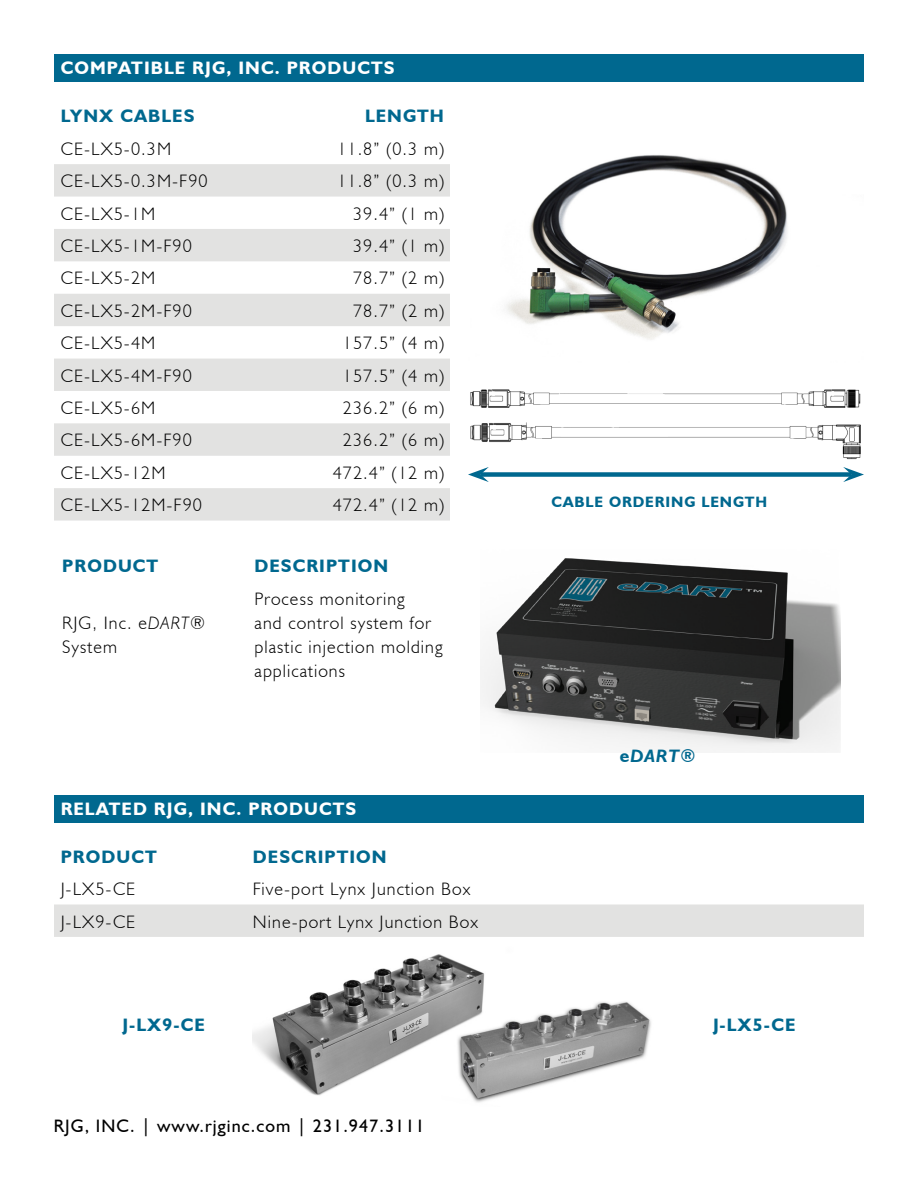
<style>
.page{position:relative;width:918px;height:1188px;background:#fff}
.page>*{position:absolute;margin:0;border:0;box-sizing:border-box;transform-origin:0 0}
.Body_Text_1{font:300 18px/24px "Humanist 521 BT";letter-spacing:.06em;color:#000}
.Heading_1{font:700 18px "Humanist 521 BT";letter-spacing:.06em;color:#00688f}
.Chapter_Heading{font:700 18px "Humanist 521 BT";letter-spacing:.06em;color:#fff}
.Body_Text_1-2{font:18px "Humanist 521 BT";letter-spacing:.06em;color:#000}
.Heading_1-2{font:italic 700 18px "Humanist 521 BT";color:#00688f}
.Chapter_Heading-2{font:700 15px "Humanist 521 BT";letter-spacing:.06em;color:#00688f}
.s1{font-style:italic}
.s2{font-style:normal}
</style>
<div class="page">
<div style="left:54px;top:54px;width:810px;height:27px;background:#00688f"></div>
<div style="left:54px;top:795px;width:810px;height:27px;background:#00688f"></div>
<img style="left:480px;top:558px;width:361px;height:194px">
<div style="left:54px;top:904px;width:810px;height:33px;background:#e2e2e1"></div>
<svg style="left:54px;top:164px;width:396px;height:357px;fill:#e2e2e1"></svg>
<img style="left:506px;top:155px;width:281px;height:185px">
<div style="left:481px;top:472px;width:370px;height:5px;background:#00688f"></div>
<svg style="left:468px;top:467px;width:21px;height:15px"></svg>
<svg style="left:843px;top:467px;width:21px;height:15px"></svg>
<img style="left:470px;top:389px;width:391px;height:19px">
<img style="left:470px;top:422px;width:391px;height:38px">
<img style="left:252px;top:954px;width:399px;height:149px">
<p class="Chapter_Heading" style="left:61px;top:57px;width:335px">COMPATIBLE RJG, INC. PRODUCTS</p>
<p class="Heading_1" style="left:61px;top:105px;width:135px">LYNX CABLES</p>
<p class="Heading_1" style="left:365px;top:105px;width:80px">LENGTH</p>
<p class="Body_Text_1" style="left:61px;top:136px;width:112px">CE‑LX5‑0.3M</p>
<p class="Body_Text_1" style="left:337px;top:136px;width:108px">11.8” (0.3 m)</p>
<p class="Body_Text_1" style="left:61px;top:169px;width:148px">CE‑LX5‑0.3M‑F90</p>
<p class="Body_Text_1" style="left:337px;top:169px;width:108px">11.8” (0.3 m)</p>
<p class="Body_Text_1" style="left:61px;top:201px;width:96px">CE‑LX5‑1M</p>
<p class="Body_Text_1" style="left:353px;top:201px;width:92px">39.4” (1 m)</p>
<p class="Body_Text_1" style="left:61px;top:234px;width:133px">CE‑LX5‑1M‑F90</p>
<p class="Body_Text_1" style="left:353px;top:234px;width:92px">39.4” (1 m)</p>
<p class="Body_Text_1" style="left:61px;top:266px;width:96px">CE‑LX5‑2M</p>
<p class="Body_Text_1" style="left:353px;top:266px;width:92px">78.7” (2 m)</p>
<p class="Body_Text_1" style="left:61px;top:298px;width:133px">CE‑LX5‑2M‑F90</p>
<p class="Body_Text_1" style="left:353px;top:298px;width:92px">78.7” (2 m)</p>
<p class="Body_Text_1" style="left:61px;top:331px;width:96px">CE‑LX5‑4M</p>
<p class="Body_Text_1" style="left:343px;top:331px;width:103px">157.5” (4 m)</p>
<p class="Body_Text_1" style="left:61px;top:363px;width:133px">CE‑LX5‑4M‑F90</p>
<p class="Body_Text_1" style="left:343px;top:363px;width:103px">157.5” (4 m)</p>
<p class="Body_Text_1" style="left:61px;top:396px;width:96px">CE‑LX5‑6M</p>
<p class="Body_Text_1" style="left:343px;top:396px;width:103px">236.2” (6 m)</p>
<p class="Body_Text_1" style="left:61px;top:428px;width:133px">CE‑LX5‑6M‑F90</p>
<p class="Body_Text_1" style="left:343px;top:428px;width:103px">236.2” (6 m)</p>
<p class="Body_Text_1" style="left:61px;top:460px;width:106px">CE‑LX5‑12M</p>
<p class="Body_Text_1" style="left:333px;top:460px;width:113px">472.4” (12 m)</p>
<p class="Body_Text_1" style="left:61px;top:493px;width:143px">CE‑LX5‑12M‑F90</p>
<p class="Body_Text_1" style="left:333px;top:493px;width:113px">472.4” (12 m)</p>
<p class="Chapter_Heading-2" style="left:551px;top:492px;width:217px">CABLE ORDERING LENGTH</p>
<p class="Heading_1" style="left:62px;top:555px;width:97px">PRODUCT</p>
<p class="Heading_1" style="left:255px;top:555px;width:135px">DESCRIPTION</p>
<p class="Body_Text_1" style="left:62px;top:610px;width:144px">RJG, Inc. e<span class="s1">DART</span>®<br>System</p>
<p class="Body_Text_1" style="left:255px;top:586px;width:190px">Process monitoring<br>and control system for plastic injection molding applications</p>
<p class="Chapter_Heading" style="left:61px;top:798px;width:297px">RELATED RJG, INC. PRODUCTS</p>
<p class="Heading_1" style="left:61px;top:845px;width:97px">PRODUCT</p>
<p class="Heading_1" style="left:253px;top:845px;width:135px">DESCRIPTION</p>
<p class="Body_Text_1" style="left:61px;top:877px;width:76px">J‑LX5‑CE</p>
<p class="Body_Text_1" style="left:253px;top:877px;width:219px">Five‑port Lynx Junction Box</p>
<p class="Body_Text_1" style="left:61px;top:909px;width:76px">J‑LX9‑CE</p>
<p class="Body_Text_1" style="left:253px;top:909px;width:227px">Nine‑port Lynx Junction Box</p>
<p class="Heading_1-2" style="left:620px;top:745px;width:77px"><span class="s2">e</span>DART<span class="s2">®</span></p>
<p class="Heading_1" style="left:123px;top:1014px;width:84px">J‑LX9‑CE</p>
<p class="Heading_1" style="left:713px;top:1014px;width:84px">J‑LX5‑CE</p>
<p class="Body_Text_1-2" style="left:54px;top:1115px;width:372px">RJG, INC. | www.rjginc.com | 231.947.3111</p>
</div>
